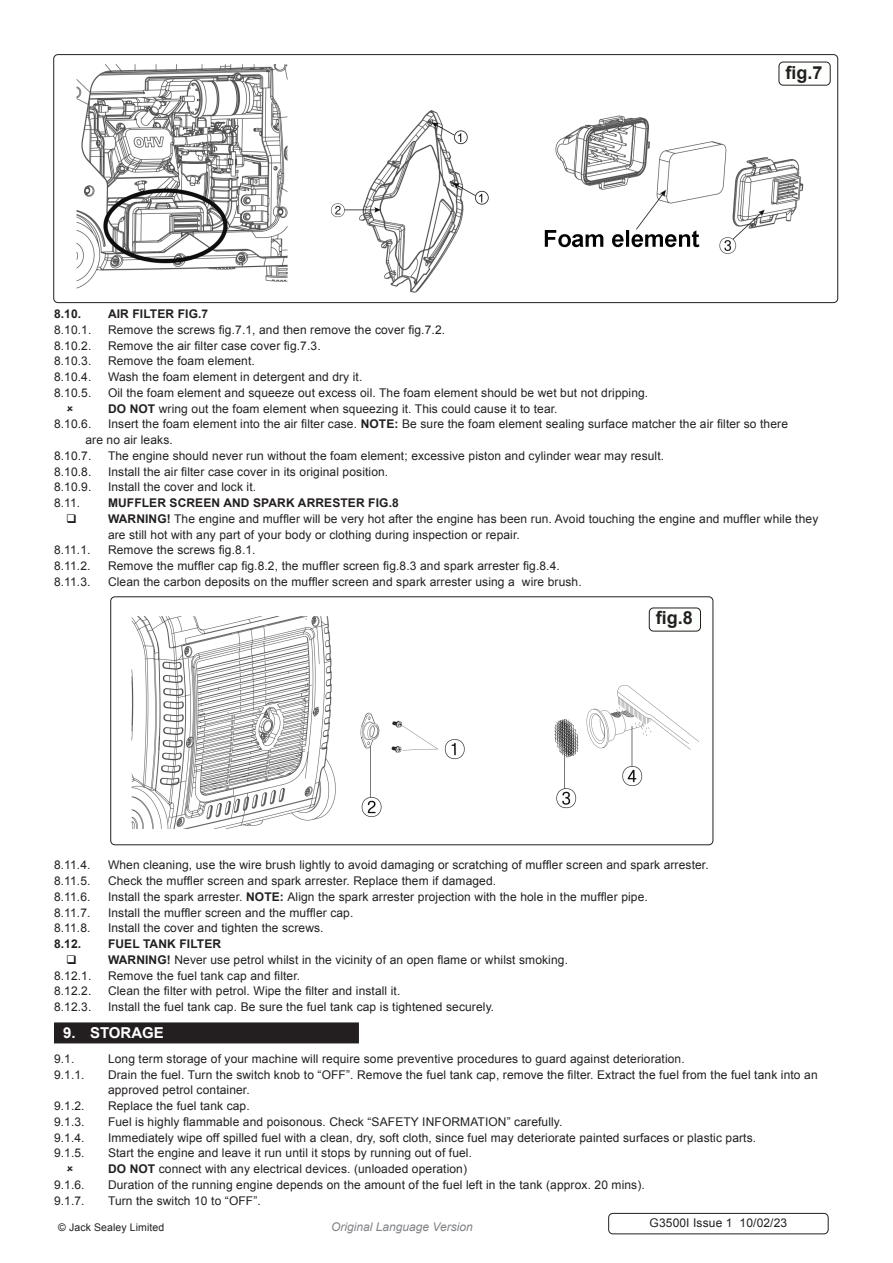
<style>
.page{position:relative;width:893px;height:1263px;background:#fff}
.page>*{position:absolute;margin:0;border:0;box-sizing:border-box;transform-origin:0 0}
.t1{font:700 18px "Arial";color:#231f20}
.t2{font:700 15px "Arial";color:#fff}
.Body__Footer{font:12px/15.8px "Arial";letter-spacing:.01em;color:#231f20}
.t3{font:700 12px "Arial";letter-spacing:.01em;color:#231f20}
.t4{font:italic 12px "Arial";color:#808285}
.Body__Justified__7pt{font:10.5px "Arial";letter-spacing:.01em;color:#231f20}
.s1{font-weight:700}
</style>
<div class="page">
<img style="left:76px;top:61px;width:740px;height:232px">
<div style="left:53px;top:54px;width:785px;height:249px;border:1px solid #231f20;border-radius:4px"></div>
<img style="left:131px;top:607px;width:570px;height:223px">
<div style="left:110px;top:596px;width:603px;height:249px;border:1px solid #231f20;border-radius:4px"></div>
<div style="left:54px;top:1022px;width:305px;height:21px;background:#231f20"></div>
<div style="left:779px;top:62px;width:51px;height:23px;background:#fcfffc;border-radius:4px"></div>
<div style="left:779px;top:62px;width:52px;height:24px;border:1px solid #231f20;border-radius:4px"></div>
<div style="left:649px;top:608px;width:51px;height:23px;background:#fcfffc;border-radius:4px"></div>
<div style="left:649px;top:608px;width:52px;height:23px;border:1px solid #231f20;border-radius:4px"></div>
<div style="left:608px;top:1213px;width:220px;height:21px;border:1px solid #231f20;border-radius:4px"></div>
<p class="t1" style="left:786px;top:60px;width:39px">fig.7</p>
<p class="t3" style="left:54px;top:306px;width:29px">8.10.</p>
<p class="t3" style="left:108px;top:306px;width:102px">AIR FILTER FIG.7</p>
<p class="Body__Footer" style="left:54px;top:322px;width:39px">8.10.1.</p>
<p class="Body__Footer" style="left:108px;top:322px;width:339px">Remove the screws fig.7.1, and then remove the cover fig.7.2.</p>
<p class="Body__Footer" style="left:54px;top:338px;width:39px">8.10.2.</p>
<p class="Body__Footer" style="left:108px;top:338px;width:214px">Remove the air filter case cover fig.7.3.</p>
<p class="Body__Footer" style="left:54px;top:353px;width:39px">8.10.3.</p>
<p class="Body__Footer" style="left:108px;top:353px;width:148px">Remove the foam element.</p>
<p class="Body__Footer" style="left:54px;top:369px;width:39px">8.10.4.</p>
<p class="Body__Footer" style="left:108px;top:369px;width:256px">Wash the foam element in detergent and dry it.</p>
<p class="Body__Footer" style="left:54px;top:385px;width:39px">8.10.5.</p>
<p class="Body__Footer" style="left:108px;top:385px;width:542px">Oil the foam element and squeeze out excess oil. The foam element should be wet but not dripping.</p>
<p class="Body__Footer" style="left:108px;top:401px;width:451px"><span class="s1">DO NOT</span> wring out the foam element when squeezing it. This could cause it to tear.</p>
<p class="Body__Footer" style="left:54px;top:416px;width:39px">8.10.6.</p>
<p class="Body__Footer" style="left:86px;top:416px;width:704px;text-indent:22px">Insert the foam element into the air filter case. <span class="s1">NOTE:</span> Be sure the foam element sealing surface matcher the air filter so there are no air leaks.</p>
<p class="Body__Footer" style="left:54px;top:448px;width:39px">8.10.7.</p>
<p class="Body__Footer" style="left:108px;top:448px;width:558px">The engine should never run without the foam element; excessive piston and cylinder wear may result.</p>
<p class="Body__Footer" style="left:54px;top:464px;width:39px">8.10.8.</p>
<p class="Body__Footer" style="left:108px;top:464px;width:282px">Install the air filter case cover in its original position.</p>
<p class="Body__Footer" style="left:54px;top:479px;width:39px">8.10.9.</p>
<p class="Body__Footer" style="left:108px;top:479px;width:150px">Install the cover and lock it.</p>
<p class="Body__Footer" style="left:54px;top:495px;width:28px">8.11.</p>
<p class="t3" style="left:108px;top:495px;width:292px">MUFFLER SCREEN AND SPARK ARRESTER FIG.8</p>
<p class="Body__Footer" style="left:108px;top:511px;width:712px"><span class="s1">WARNING!</span> The engine and muffler will be very hot after the engine has been run. Avoid touching the engine and muffler while they are still hot with any part of your body or clothing during inspection or repair.</p>
<p class="Body__Footer" style="left:54px;top:542px;width:38px">8.11.1.</p>
<p class="Body__Footer" style="left:108px;top:542px;width:149px">Remove the screws fig.8.1.</p>
<p class="Body__Footer" style="left:54px;top:558px;width:38px">8.11.2.</p>
<p class="Body__Footer" style="left:108px;top:558px;width:453px">Remove the muffler cap fig.8.2, the muffler screen fig.8.3 and spark arrester fig.8.4.</p>
<p class="Body__Footer" style="left:54px;top:574px;width:38px">8.11.3.</p>
<p class="Body__Footer" style="left:108px;top:574px;width:475px">Clean the carbon deposits on the muffler screen and spark arrester using a wire brush.</p>
<p class="t1" style="left:656px;top:606px;width:39px">fig.8</p>
<p class="Body__Footer" style="left:54px;top:857px;width:38px">8.11.4.</p>
<p class="Body__Footer" style="left:108px;top:857px;width:602px">When cleaning, use the wire brush lightly to avoid damaging or scratching of muffler screen and spark arrester.</p>
<p class="Body__Footer" style="left:54px;top:873px;width:38px">8.11.5.</p>
<p class="Body__Footer" style="left:108px;top:873px;width:390px">Check the muffler screen and spark arrester. Replace them if damaged.</p>
<p class="Body__Footer" style="left:54px;top:889px;width:38px">8.11.6.</p>
<p class="Body__Footer" style="left:108px;top:889px;width:541px">Install the spark arrester. <span class="s1">NOTE:</span> Align the spark arrester projection with the hole in the muffler pipe.</p>
<p class="Body__Footer" style="left:54px;top:905px;width:38px">8.11.7.</p>
<p class="Body__Footer" style="left:108px;top:905px;width:247px">Install the muffler screen and the muffler cap.</p>
<p class="Body__Footer" style="left:54px;top:920px;width:38px">8.11.8.</p>
<p class="Body__Footer" style="left:108px;top:920px;width:217px">Install the cover and tighten the screws.</p>
<p class="t3" style="left:54px;top:936px;width:29px">8.12.</p>
<p class="t3" style="left:108px;top:936px;width:115px">FUEL TANK FILTER</p>
<p class="Body__Footer" style="left:108px;top:952px;width:461px"><span class="s1">WARNING!</span> Never use petrol whilst in the vicinity of an open flame or whilst smoking.</p>
<p class="Body__Footer" style="left:54px;top:968px;width:39px">8.12.1.</p>
<p class="Body__Footer" style="left:108px;top:968px;width:194px">Remove the fuel tank cap and filter.</p>
<p class="Body__Footer" style="left:54px;top:983px;width:39px">8.12.2.</p>
<p class="Body__Footer" style="left:108px;top:983px;width:294px">Clean the filter with petrol. Wipe the filter and install it.</p>
<p class="Body__Footer" style="left:54px;top:999px;width:39px">8.12.3.</p>
<p class="Body__Footer" style="left:108px;top:999px;width:388px">Install the fuel tank cap. Be sure the fuel tank cap is tightened securely.</p>
<p class="t2" style="left:63px;top:1023px;width:102px">9. STORAGE</p>
<p class="Body__Footer" style="left:54px;top:1051px;width:22px">9.1.</p>
<p class="Body__Footer" style="left:108px;top:1051px;width:578px">Long term storage of your machine will require some preventive procedures to guard against deterioration.</p>
<p class="Body__Footer" style="left:54px;top:1067px;width:32px">9.1.1.</p>
<p class="Body__Footer" style="left:108px;top:1067px;width:711px">Drain the fuel. Turn the switch knob to “OFF”. Remove the fuel tank cap, remove the filter. Extract the fuel from the fuel tank into an approved petrol container.</p>
<p class="Body__Footer" style="left:54px;top:1098px;width:32px">9.1.2.</p>
<p class="Body__Footer" style="left:108px;top:1098px;width:143px">Replace the fuel tank cap.</p>
<p class="Body__Footer" style="left:54px;top:1114px;width:32px">9.1.3.</p>
<p class="Body__Footer" style="left:108px;top:1114px;width:456px">Fuel is highly flammable and poisonous. Check “SAFETY INFORMATION” carefully.</p>
<p class="Body__Footer" style="left:54px;top:1130px;width:32px">9.1.4.</p>
<p class="Body__Footer" style="left:108px;top:1130px;width:650px">Immediately wipe off spilled fuel with a clean, dry, soft cloth, since fuel may deteriorate painted surfaces or plastic parts.</p>
<p class="Body__Footer" style="left:54px;top:1145px;width:32px">9.1.5.</p>
<p class="Body__Footer" style="left:108px;top:1145px;width:366px">Start the engine and leave it run until it stops by running out of fuel.</p>
<p class="Body__Footer" style="left:108px;top:1161px;width:361px"><span class="s1">DO NOT</span> connect with any electrical devices. (unloaded operation)</p>
<p class="Body__Footer" style="left:54px;top:1177px;width:32px">9.1.6.</p>
<p class="Body__Footer" style="left:108px;top:1177px;width:538px">Duration of the running engine depends on the amount of the fuel left in the tank (approx. 20 mins).</p>
<p class="Body__Footer" style="left:54px;top:1193px;width:32px">9.1.7.</p>
<p class="Body__Footer" style="left:108px;top:1193px;width:154px">Turn the switch 10 to “OFF”.</p>
<p class="Body__Justified__7pt" style="left:58px;top:1220px;width:108px">© Jack Sealey Limited</p>
<p class="t4" style="left:331px;top:1219px;width:143px">Original Language Version</p>
<p class="Body__Footer" style="left:650px;top:1215px;width:139px">G3500I Issue 1 10/02/23</p>
</div>
